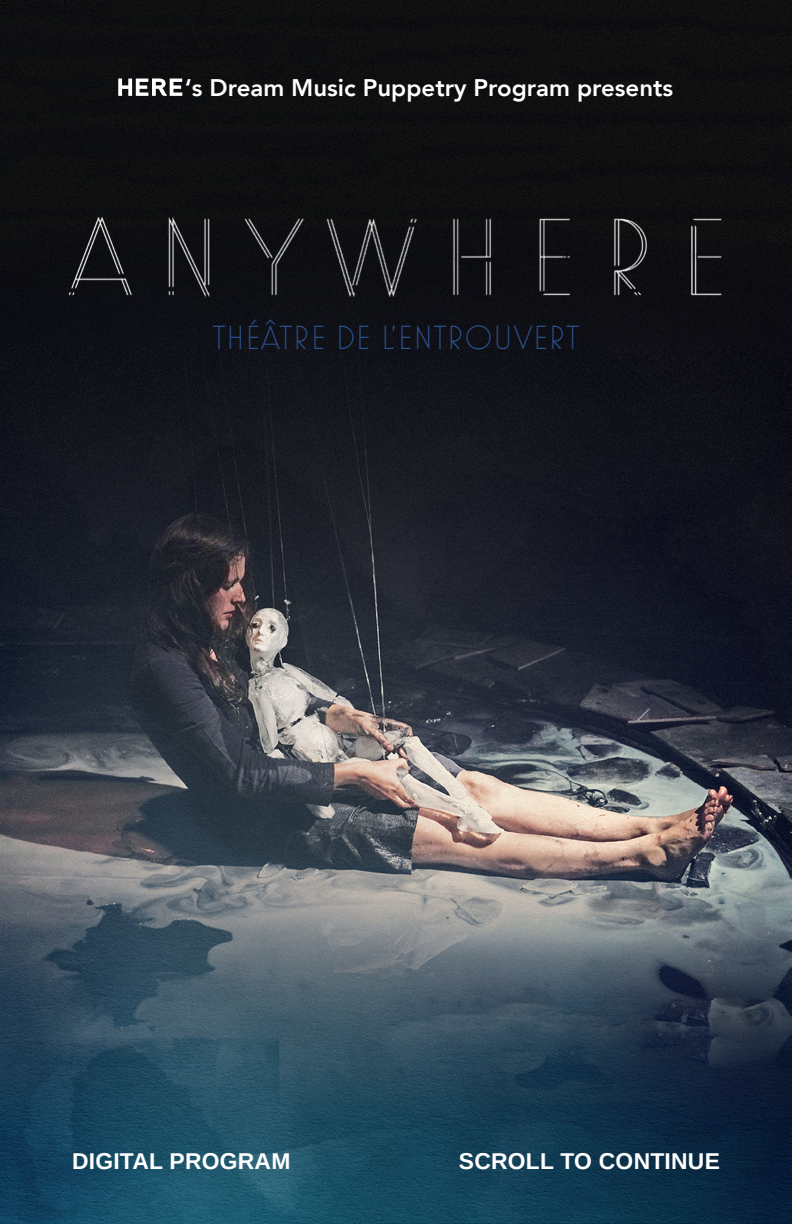
<style>
.page{position:relative;width:792px;height:1224px;background:#fff}
.page>*{position:absolute;margin:0;border:0;box-sizing:border-box;transform-origin:0 0}
.t1{font:300 34px "Mostra Nuova";color:#2c5493}
.t2{font:800 24px "Avenir";color:#fff}
.t3{font:700 22.8px "Arimo";letter-spacing:.01em;color:#fff}
</style>
<div class="page">
<img style="left:0;top:0;width:792px;height:1224px">
<svg style="left:118px;top:78px;width:64px;height:18px"></svg>
<img style="left:53px;top:202px;width:681px;height:107px">
<p class="t2" style="left:185px;top:69px;width:490px">‘s Dream Music Puppetry Program presents</p>
<h1 class="t1" style="left:212px;top:318px;width:369px">THÉÂTRE DE L’ENTROUVERT</h1>
<p class="t3" style="left:72px;top:1145px;width:220px">DIGITAL PROGRAM</p>
<p class="t3" style="left:459px;top:1145px;width:263px">SCROLL TO CONTINUE</p>
</div>
